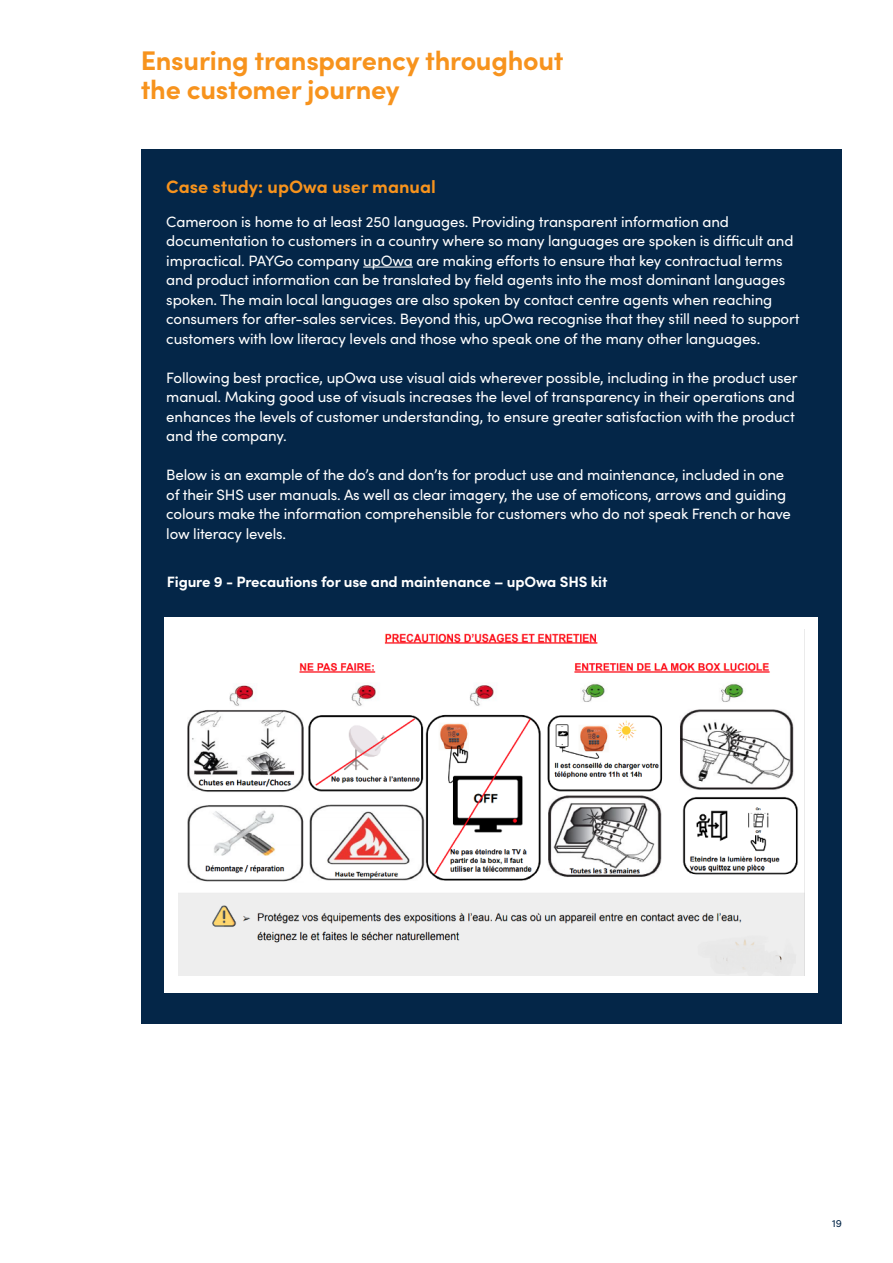
<style>
.page{position:relative;width:893px;height:1263px;background:#fff}
.page>*{position:absolute;margin:0;border:0;box-sizing:border-box;transform-origin:0 0}
.t1{font:700 27px "Sofia Pro";letter-spacing:-.01em;color:#f7931d}
.t2{font:700 18px "Sofia Pro";color:#f7931d}
.t3{font:15px/19.5px "Sofia Pro";letter-spacing:-.01em;color:#fff}
.t4{font:700 15px "Sofia Pro";letter-spacing:-.01em;color:#fff}
.t5{font:10.5px "Sofia Pro";color:#042648}
</style>
<div class="page">
<div style="left:141px;top:149px;width:700px;height:875px;background:#042648"></div>
<hr style="left:363px;top:267px;width:50px;height:1px;background:#fff">
<div style="left:165px;top:618px;width:653px;height:375px;background:#fff"></div>
<img style="left:179px;top:633px;width:625px;height:343px">
<p class="t1" style="left:141px;top:40px;width:424px">Ensuring transparency throughout</p>
<p class="t1" style="left:141px;top:69px;width:260px">the customer journey</p>
<p class="t2" style="left:166px;top:173px;width:271px">Case study: upOwa user manual</p>
<p class="t3" style="left:166px;top:211px;width:635px">Cameroon is home to at least 250 languages. Providing transparent information and documentation to customers in a country where so many languages are spoken is difficult and impractical. PAYGo company upOwa are making efforts to ensure that key contractual terms and product information can be translated by field agents into the most dominant languages spoken. The main local languages are also spoken by contact centre agents when reaching consumers for after-sales services. Beyond this, upOwa recognise that they still need to support customers with low literacy levels and those who speak one of the many other languages.</p>
<p class="t3" style="left:166px;top:367px;width:633px">Following best practice, upOwa use visual aids wherever possible, including in the product user manual. Making good use of visuals increases the level of transparency in their operations and enhances the levels of customer understanding, to ensure greater satisfaction with the product and the company.</p>
<p class="t3" style="left:166px;top:464px;width:626px">Below is an example of the do’s and don’ts for product use and maintenance, included in one of their SHS user manuals. As well as clear imagery, the use of emoticons, arrows and guiding colours make the information comprehensible for customers who do not speak French or have low literacy levels.</p>
<p class="t4" style="left:167px;top:570px;width:442px">Figure 9 - Precautions for use and maintenance – upOwa SHS kit</p>
<p class="t5" style="left:832px;top:1216px;width:11px">19</p>
</div>
